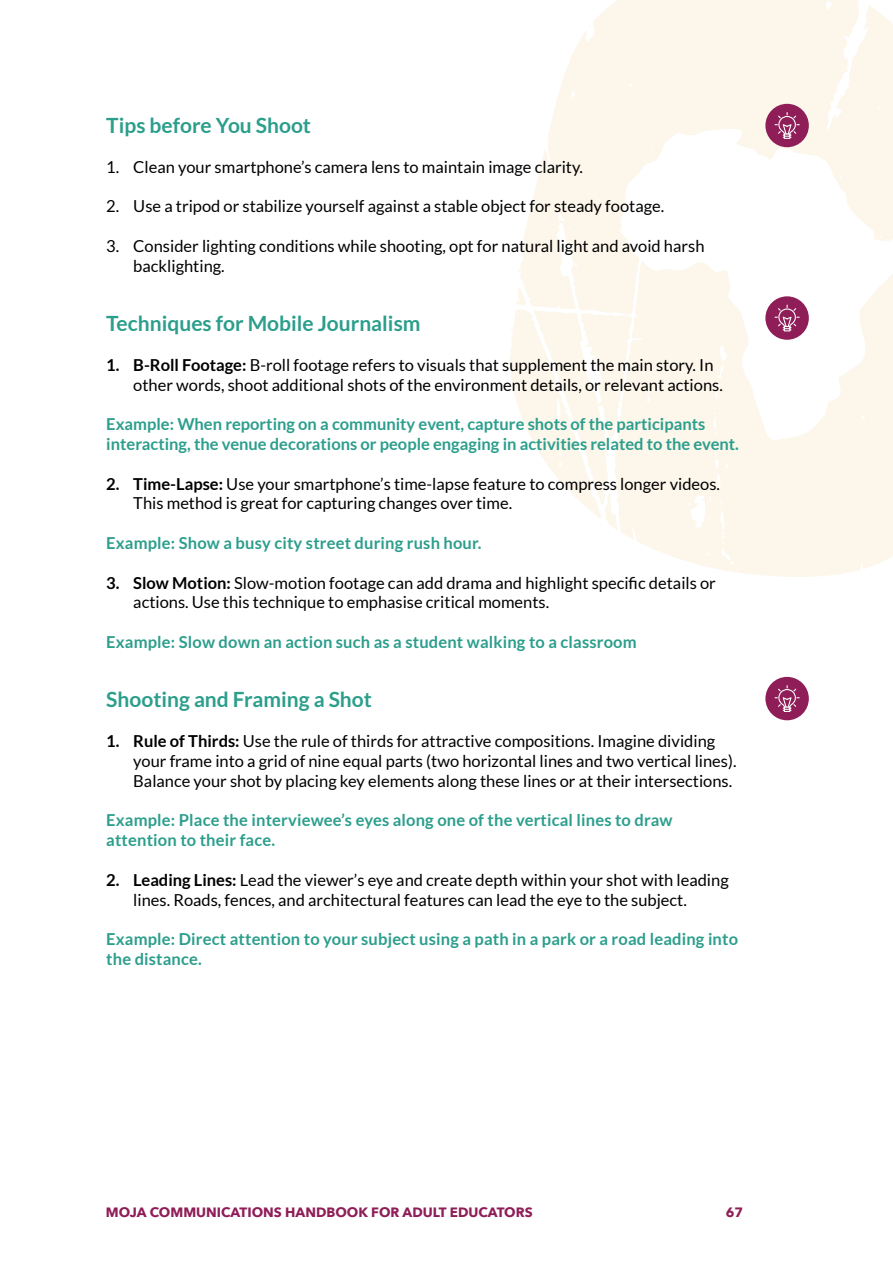
<style>
.page{position:relative;width:893px;height:1263px;background:#fff}
.page>*{position:absolute;margin:0;border:0;box-sizing:border-box;transform-origin:0 0}
.t1{font:700 21px "Lato";color:#2c9e8c}
.t2{font:16.5px/19.8px "Lato";color:#000}
.t3{font:700 16.5px/19.8px "Lato";letter-spacing:.01em;color:#2c9e8c}
.t4{font:700 13.5px "Avenir Next LT Pro";color:#8f1d58}
.s1{font-weight:700}
</style>
<div class="page">
<svg style="left:509px;top:0;width:384px;height:577px;fill:#fcf6eb"></svg>
<div style="left:765px;top:104px;width:44px;height:43px;background:#8f1d58;border-radius:50%"></div>
<svg style="left:774px;top:112px;width:26px;height:27px"></svg>
<div style="left:765px;top:296px;width:44px;height:44px;background:#8f1d58;border-radius:50%"></div>
<svg style="left:774px;top:305px;width:26px;height:26px"></svg>
<div style="left:765px;top:677px;width:44px;height:43px;background:#8f1d58;border-radius:50%"></div>
<svg style="left:774px;top:685px;width:26px;height:27px"></svg>
<p class="t1" style="left:106px;top:114px;width:206px">Tips before You Shoot</p>
<p class="t2" style="left:106px;top:157px;width:478px">1. Clean your smartphone’s camera lens to maintain image clarity.</p>
<p class="t2" style="left:106px;top:196px;width:559px">2. Use a tripod or stabilize yourself against a stable object for steady footage.</p>
<p class="t2" style="left:133px;top:236px;width:573px;text-indent:-27px">3. Consider lighting conditions while shooting, opt for natural light and avoid harsh backlighting.</p>
<p class="t1" style="left:106px;top:312px;width:316px">Techniques for Mobile Journalism</p>
<p class="t2" style="left:133px;top:355px;width:591px;text-indent:-27px"><span class="s1">1. B-Roll Footage:</span> B-roll footage refers to visuals that supplement the main story. In other words, shoot additional shots of the environment details, or relevant actions.</p>
<p class="t3" style="left:106px;top:414px;width:634px">Example: When reporting on a community event, capture shots of the participants interacting, the venue decorations or people engaging in activities related to the event.</p>
<p class="t2" style="left:133px;top:474px;width:588px;text-indent:-27px"><span class="s1">2. Time-Lapse:</span> Use your smartphone’s time-lapse feature to compress longer videos.<br>This method is great for capturing changes over time.</p>
<p class="t3" style="left:106px;top:533px;width:377px">Example: Show a busy city street during rush hour.</p>
<p class="t2" style="left:133px;top:573px;width:584px;text-indent:-27px"><span class="s1">3. Slow Motion:</span> Slow-motion footage can add drama and highlight specific details or actions. Use this technique to emphasise critical moments.</p>
<p class="t3" style="left:106px;top:632px;width:532px">Example: Slow down an action such as a student walking to a classroom</p>
<p class="t1" style="left:106px;top:688px;width:267px">Shooting and Framing a Shot</p>
<p class="t2" style="left:133px;top:731px;width:605px;text-indent:-27px"><span class="s1">1. Rule of Thirds:</span> Use the rule of thirds for attractive compositions. Imagine dividing your frame into a grid of nine equal parts (two horizontal lines and two vertical lines).<br>Balance your shot by placing key elements along these lines or at their intersections.</p>
<p class="t3" style="left:106px;top:810px;width:568px">Example: Place the interviewee’s eyes along one of the vertical lines to draw attention to their face.</p>
<p class="t2" style="left:133px;top:870px;width:597px;text-indent:-27px"><span class="s1">2. Leading Lines:</span> Lead the viewer’s eye and create depth within your shot with leading lines. Roads, fences, and architectural features can lead the eye to the subject.</p>
<p class="t3" style="left:106px;top:929px;width:633px">Example: Direct attention to your subject using a path in a park or a road leading into the distance.</p>
<p class="t4" style="left:106px;top:1204px;width:428px">MOJA COMMUNICATIONS HANDBOOK FOR ADULT EDUCATORS</p>
<p class="t4" style="left:726px;top:1204px;width:19px">67</p>
</div>
